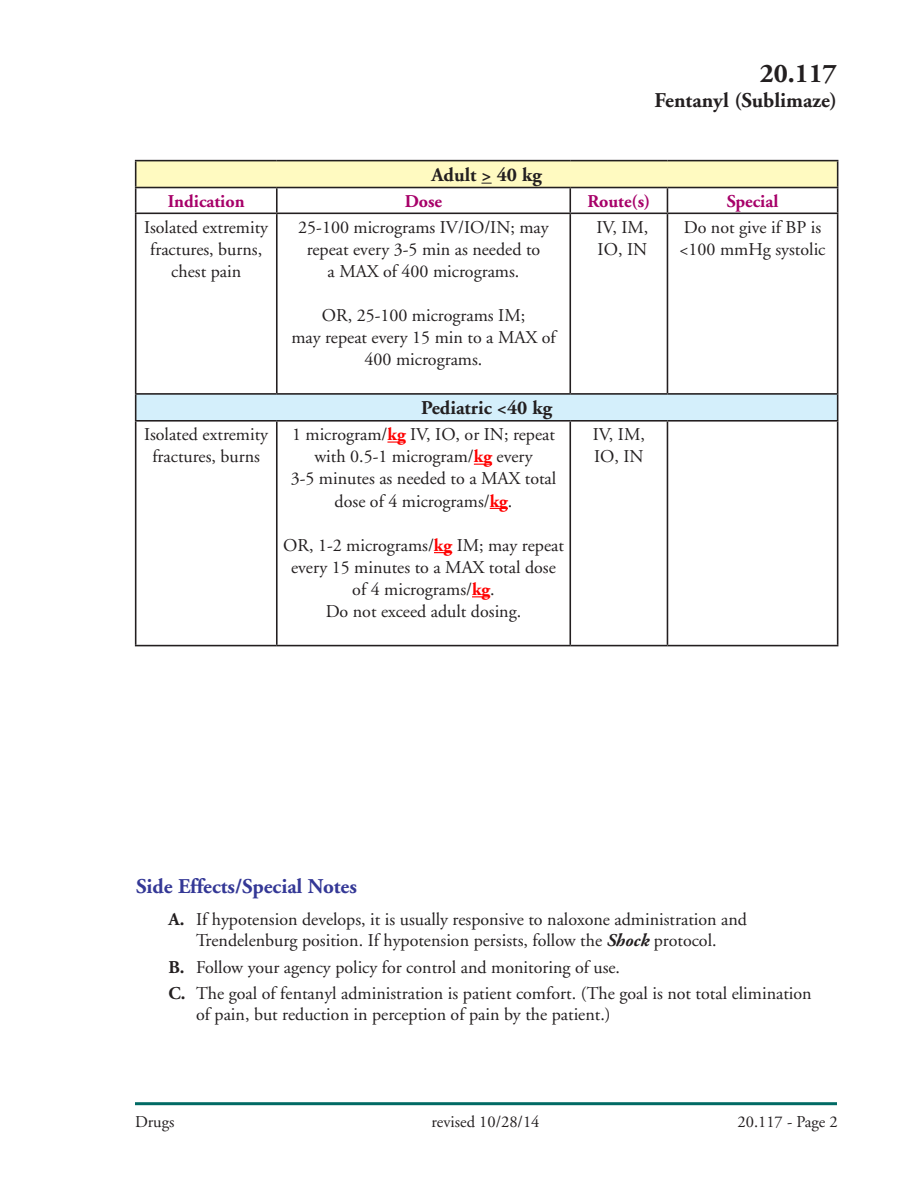
<style>
.page{position:relative;width:918px;height:1188px;background:#fff}
.page>*{position:absolute;margin:0;border:0;box-sizing:border-box;transform-origin:0 0}
.page_number{font:700 27px "Adobe Garamond";color:#231f20}
.drugs_paragraph_titl{font:700 21px "Adobe Garamond";color:#343896}
.page_number-2{font:700 21px "Adobe Garamond";color:#231f20}
.Body_text{font:700 19.5px "Adobe Garamond";color:#231f20}
.Body_text-2{font:18px/22px "Adobe Garamond";color:#231f20;text-align:center}
.bullet_1{font:18px/21px "Adobe Garamond";color:#231f20;text-align:center}
.Body_text-3{font:700 18px "Adobe Garamond";color:#a70169}
.page_number_11_pt{font:16.5px "Adobe Garamond";color:#231f20}
.s1{font-weight:700;color:#f00}
.s2{font-weight:700}
.s3{font-weight:700;font-style:italic}
</style>
<div class="page">
<div style="left:136px;top:161px;width:702px;height:27px;background:#fffac1"></div>
<div style="left:136px;top:394px;width:702px;height:27px;background:#d4effb"></div>
<hr style="left:135px;top:160px;width:142px;height:1px;background:#231f20">
<hr style="left:277px;top:160px;width:293px;height:1px;background:#231f20">
<hr style="left:570px;top:160px;width:97px;height:1px;background:#231f20">
<hr style="left:667px;top:160px;width:171px;height:1px;background:#231f20">
<hr style="left:135px;top:187px;width:142px;height:1px;background:#231f20">
<svg style="left:135px;top:161px;width:1px;height:52px"></svg>
<hr style="left:277px;top:187px;width:293px;height:1px;background:#231f20">
<hr style="left:276px;top:188px;width:2px;height:25px;background:#231f20">
<hr style="left:570px;top:187px;width:97px;height:1px;background:#231f20">
<hr style="left:569px;top:188px;width:2px;height:25px;background:#231f20">
<hr style="left:667px;top:187px;width:171px;height:1px;background:#231f20">
<svg style="left:667px;top:188px;width:1px;height:25px"></svg>
<svg style="left:837px;top:161px;width:1px;height:52px"></svg>
<hr style="left:135px;top:213px;width:142px;height:1px;background:#231f20">
<hr style="left:135px;top:214px;width:1px;height:179px;background:#231f20">
<hr style="left:277px;top:213px;width:293px;height:1px;background:#231f20">
<hr style="left:276px;top:214px;width:2px;height:179px;background:#231f20">
<hr style="left:570px;top:213px;width:97px;height:1px;background:#231f20">
<hr style="left:569px;top:214px;width:2px;height:179px;background:#231f20">
<hr style="left:667px;top:213px;width:171px;height:1px;background:#231f20">
<hr style="left:667px;top:214px;width:1px;height:179px;background:#231f20">
<hr style="left:837px;top:214px;width:1px;height:179px;background:#231f20">
<hr style="left:135px;top:393px;width:142px;height:2px;background:#231f20">
<svg style="left:135px;top:395px;width:1px;height:25px"></svg>
<hr style="left:277px;top:393px;width:293px;height:2px;background:#231f20">
<hr style="left:570px;top:393px;width:97px;height:2px;background:#231f20">
<hr style="left:667px;top:393px;width:171px;height:2px;background:#231f20">
<svg style="left:837px;top:395px;width:1px;height:25px"></svg>
<hr style="left:135px;top:420px;width:142px;height:2px;background:#231f20">
<hr style="left:135px;top:422px;width:1px;height:223px;background:#231f20">
<hr style="left:277px;top:420px;width:293px;height:2px;background:#231f20">
<hr style="left:276px;top:422px;width:2px;height:223px;background:#231f20">
<hr style="left:570px;top:420px;width:97px;height:2px;background:#231f20">
<hr style="left:569px;top:422px;width:2px;height:223px;background:#231f20">
<hr style="left:667px;top:420px;width:171px;height:2px;background:#231f20">
<hr style="left:667px;top:422px;width:1px;height:223px;background:#231f20">
<hr style="left:837px;top:422px;width:1px;height:223px;background:#231f20">
<hr style="left:135px;top:645px;width:142px;height:1px;background:#231f20">
<hr style="left:277px;top:645px;width:293px;height:1px;background:#231f20">
<hr style="left:570px;top:645px;width:97px;height:1px;background:#231f20">
<hr style="left:667px;top:645px;width:171px;height:1px;background:#231f20">
<svg style="left:387px;top:442px;width:19px;height:1px"></svg>
<svg style="left:474px;top:464px;width:18px;height:1px"></svg>
<svg style="left:490px;top:508px;width:18px;height:1px"></svg>
<svg style="left:434px;top:552px;width:18px;height:1px"></svg>
<svg style="left:472px;top:596px;width:18px;height:1px"></svg>
<hr style="left:135px;top:1102px;width:702px;height:3px;background:#006a64">
<p class="Body_text" style="left:432px;top:164px;width:112px">Adult &gt; 40 kg</p>
<p class="page_number" style="left:760px;top:59px;width:79px">20.117</p>
<p class="page_number-2" style="left:654px;top:89px;width:184px">Fentanyl (Sublimaze)</p>
<p class="Body_text-3" style="left:168px;top:191px;width:78px">Indication</p>
<p class="Body_text-3" style="left:405px;top:191px;width:39px">Dose</p>
<p class="Body_text-3" style="left:587px;top:191px;width:64px">Route(s)</p>
<p class="Body_text-3" style="left:727px;top:191px;width:53px">Special</p>
<p class="Body_text-2" style="left:144px;top:217px;width:125px">Isolated extremity fractures, burns,</p>
<p class="Body_text-2" style="left:171px;top:261px;width:71px">chest pain</p>
<p class="Body_text-2" style="left:596px;top:217px;width:54px;text-align:left">IV, IM,<br>IO, IN</p>
<p class="Body_text-2" style="left:680px;top:217px;width:147px;text-align:left">Do not give if BP is &lt;100 mmHg systolic</p>
<p class="Body_text-2" style="left:298px;top:217px;width:252px">25-100 micrograms IV/IO/IN; may repeat every 3-5 min as needed to</p>
<p class="Body_text-2" style="left:328px;top:261px;width:193px">a MAX of 400 micrograms.</p>
<p class="Body_text-2" style="left:322px;top:305px;width:205px">OR, 25-100 micrograms IM;</p>
<p class="Body_text-2" style="left:291px;top:327px;width:266px">may repeat every 15 min to a MAX of<br>400 micrograms.</p>
<p class="Body_text" style="left:421px;top:398px;width:132px">Pediatric &lt;40 kg</p>
<p class="Body_text-2" style="left:144px;top:424px;width:125px">Isolated extremity fractures, burns</p>
<p class="Body_text-2" style="left:292px;top:424px;width:265px">1 microgram/<span class="s1">kg</span> IV, IO, or IN; repeat with 0.5-1 microgram/<span class="s1">kg</span> every</p>
<p class="Body_text-2" style="left:291px;top:468px;width:267px">3-5 minutes as needed to a MAX total dose of 4 micrograms/<span class="s1">kg</span>.</p>
<p class="Body_text-2" style="left:283px;top:535px;width:282px">OR, 1-2 micrograms/<span class="s1">kg</span> IM; may repeat every 15 minutes to a MAX total dose of 4 micrograms/<span class="s1">kg</span>.</p>
<p class="Body_text-2" style="left:326px;top:601px;width:197px">Do not exceed adult dosing.</p>
<p class="Body_text-2" style="left:593px;top:424px;width:54px">IV, IM,</p>
<p class="Body_text-2" style="left:594px;top:446px;width:51px">IO, IN</p>
<p class="drugs_paragraph_titl" style="left:136px;top:875px;width:222px">Side Effects/Special Notes</p>
<p class="bullet_1" style="left:168px;top:909px;width:580px"><span class="s2">A.</span> If hypotension develops, it is usually responsive to naloxone administration and<br>Trendelenburg position. If hypotension persists, follow the <span class="s3">Shock</span> protocol.</p>
<p class="bullet_1" style="left:168px;top:957px;width:453px"><span class="s2">B.</span> Follow your agency policy for control and monitoring of use.</p>
<p class="bullet_1" style="left:196px;top:983px;width:617px;text-align:left;text-indent:-28px"><span class="s2">C.</span> The goal of fentanyl administration is patient comfort. (The goal is not total elimination of pain, but reduction in perception of pain by the patient.)</p>
<p class="page_number_11_pt" style="left:135px;top:1113px;width:41px">Drugs</p>
<p class="page_number_11_pt" style="left:432px;top:1113px;width:109px">revised 10/28/14</p>
<p class="page_number_11_pt" style="left:738px;top:1113px;width:102px">20.117 - Page 2</p>
</div>
